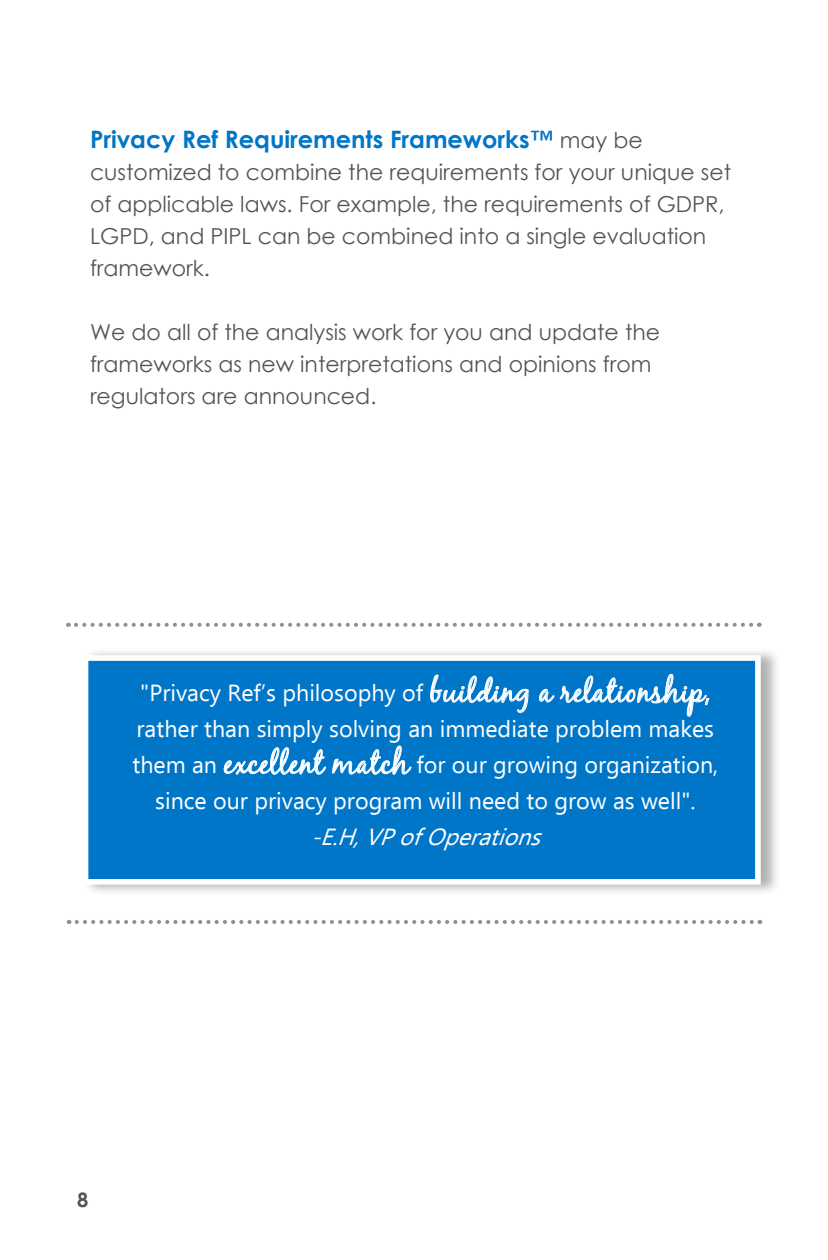
<style>
.page{position:relative;width:828px;height:1260px;background:#fff}
.page>*{position:absolute;margin:0;border:0;box-sizing:border-box;transform-origin:0 0}
.t1{font:700 24px "Century Gothic";color:#0076c8}
.t2{font:23.2px/35.8px "Ebrima";color:#fff;text-align:center}
.t3{font:italic 23.2px "Ebrima";color:#fff}
.t4{font:22px/32px "Century Gothic";color:#54555a}
.t5{font:700 20px "Century Gothic";color:#54555a}
.s1{font-weight:400;font-size:22px;color:#54555a}
.s2{font-family:"Black Jack";font-size:30.4px}
.s3{font-size:25px}
</style>
<div class="page">
<svg style="left:76px;top:623px;width:684px;height:4px"></svg>
<svg style="left:77px;top:920px;width:683px;height:4px"></svg>
<div style="left:83px;top:647px;width:697px;height:249px;background:#231f20;opacity:.35"></div>
<div style="left:83px;top:655px;width:678px;height:230px;background:#0076c8;border:6px solid #fff"></div>
<p class="t1" style="left:90px;top:121px;width:554px">Privacy Ref Requirements Frameworks™ <span class="s1">may be</span></p>
<p class="t4" style="left:90px;top:156px;width:643px">customized to combine the requirements for your unique set of applicable laws. For example, the requirements of GDPR, LGPD, and PIPL can be combined into a single evaluation framework.</p>
<p class="t4" style="left:90px;top:316px;width:572px">We do all of the analysis work for you and update the frameworks as new interpretations and opinions from regulators are announced.</p>
<p class="t2" style="left:132px;top:675px;width:587px">"Privacy Ref’s philosophy of <span class="s2">building a relationship</span><span class="s3">, </span>rather than simply solving an immediate problem makes them an <span class="s2">excellent match</span> for our growing organization, since our privacy program will need to grow as well".</p>
<p class="t3" style="left:311px;top:819px;width:242px">-E.H,VPofOperations</p>
<p class="t5" style="left:77px;top:1185px;width:13px">8</p>
</div>
